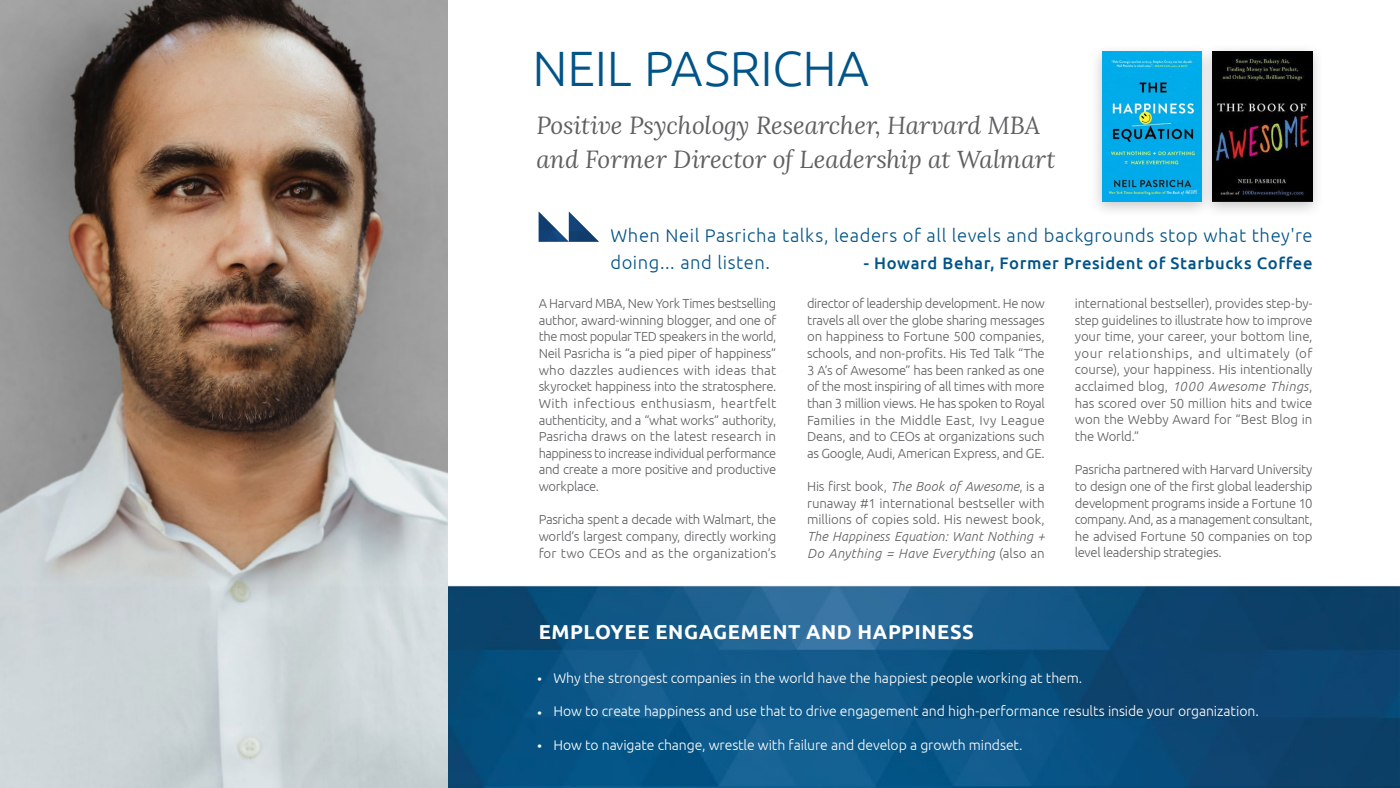
<style>
.page{position:relative;width:1400px;height:788px;background:#fff}
.page>*{position:absolute;margin:0;border:0;box-sizing:border-box;transform-origin:0 0}
.t1{font:300 49.61px "Ubuntu";letter-spacing:-.005em;color:#005488}
.t2{font:italic 24.5px/33.2px "Lora";letter-spacing:-.005em;color:#5f6062}
.t3{font:700 20.12px "Ubuntu";letter-spacing:.025em;color:#fff}
.t4{font:300 18.38px/27.1px "Ubuntu";letter-spacing:.03em;color:#005488}
.t5{font:500 16.62px "Ubuntu";letter-spacing:.035em;color:#005488}
.t6{font:300 14px "Ubuntu";letter-spacing:-.005em;color:#fff}
.t7{font:300 13.12px/16.6px "Ubuntu";letter-spacing:-.015em;color:#5f6062;text-align:justify}
.t8{font:italic 300 13.12px/16.6px "Ubuntu";letter-spacing:.015em;color:#5f6062}
.s1{font-style:italic}
.s2{font-style:normal}
</style>
<div class="page">
<svg style="left:539px;top:211px;width:60px;height:31px"></svg>
<img style="left:447px;top:585px;width:953px;height:203px">
<img style="left:0;top:0;width:447px;height:788px">
<div style="left:1200px;top:43px;width:125px;height:175px;background:#000;opacity:.22"></div>
<img style="left:1214px;top:51px;width:99px;height:150px">
<div style="left:1090px;top:43px;width:124px;height:175px;background:#000;opacity:.22"></div>
<img style="left:1102px;top:51px;width:100px;height:150px">
<h1 class="t1" style="left:533px;top:39px;width:338px">NEIL PASRICHA</h1>
<h2 class="t2" style="left:536px;top:109px;width:521px">Positive Psychology Researcher, Harvard MBA and Former Director of Leadership at Walmart</h2>
<h3 class="t4" style="left:610px;top:221px;width:704px">When Neil Pasricha talks, leaders of all levels and backgrounds stop what they're doing... and listen.</h3>
<p class="t5" style="left:864px;top:253px;width:450px">- Howard Behar, Former President of Starbucks Coffee</p>
<p class="t7" style="left:539px;top:295px;width:239px">A Harvard MBA, New York Times bestselling author, award-winning blogger, and one of the most popular TED speakers in the world, Neil Pasricha is “a pied piper of happiness” who dazzles audiences with ideas that skyrocket happiness into the stratosphere.<br>With infectious enthusiasm, heartfelt authenticity, and a “what works” authority, Pasricha draws on the latest research in happiness to increase individual performance and create a more positive and productive workplace.</p>
<p class="t7" style="left:539px;top:511px;width:239px">Pasricha spent a decade with Walmart, the world’s largest company, directly working for two CEOs and as the organization’s</p>
<p class="t7" style="left:807px;top:295px;width:239px">director of leadership development. He now travels all over the globe sharing messages on happiness to Fortune 500 companies, schools, and non-profits. His Ted Talk “The 3 A’s of Awesome” has been ranked as one of the most inspiring of all times with more than 3 million views. He has spoken to Royal Families in the Middle East, Ivy League Deans, and to CEOs at organizations such as Google, Audi, American Express, and GE.</p>
<p class="t7" style="left:807px;top:477px;width:239px">His first book, <span class="s1">The Book of Awesome</span>, is a runaway #1 international bestseller with millions of copies sold. His newest book,</p>
<p class="t8" style="left:807px;top:527px;width:239px">The Happiness Equation: Want Nothing +<br>Do Anything = Have Everything <span class="s2">(also an</span></p>
<h3 class="t3" style="left:539px;top:619px;width:437px">EMPLOYEE ENGAGEMENT AND HAPPINESS</h3>
<p class="t7" style="left:1075px;top:294px;width:239px">international bestseller), provides step-by&shy;step guidelines to illustrate how to improve your time, your career, your bottom line, your relationships, and ultimately (of course), your happiness. His intentionally acclaimed blog, <span class="s1">1000 Awesome Things</span>, has scored over 50 million hits and twice won the Webby Award for “Best Blog in the World.”</p>
<p class="t7" style="left:1075px;top:461px;width:239px">Pasricha partnered with Harvard University to design one of the first global leadership development programs inside a Fortune 10 company. And, as a management consultant, he advised Fortune 50 companies on top level leadership strategies.</p>
<p class="t6" style="left:537px;top:670px;width:7px">•</p>
<p class="t6" style="left:537px;top:704px;width:7px">•</p>
<p class="t6" style="left:537px;top:738px;width:7px">•</p>
<p class="t6" style="left:553px;top:669px;width:530px">Why the strongest companies in the world have the happiest people working at them.</p>
<p class="t6" style="left:553px;top:702px;width:707px">How to create happiness and use that to drive engagement and high-performance results inside your organization.</p>
<p class="t6" style="left:553px;top:736px;width:471px">How to navigate change, wrestle with failure and develop a growth mindset.</p>
</div>
